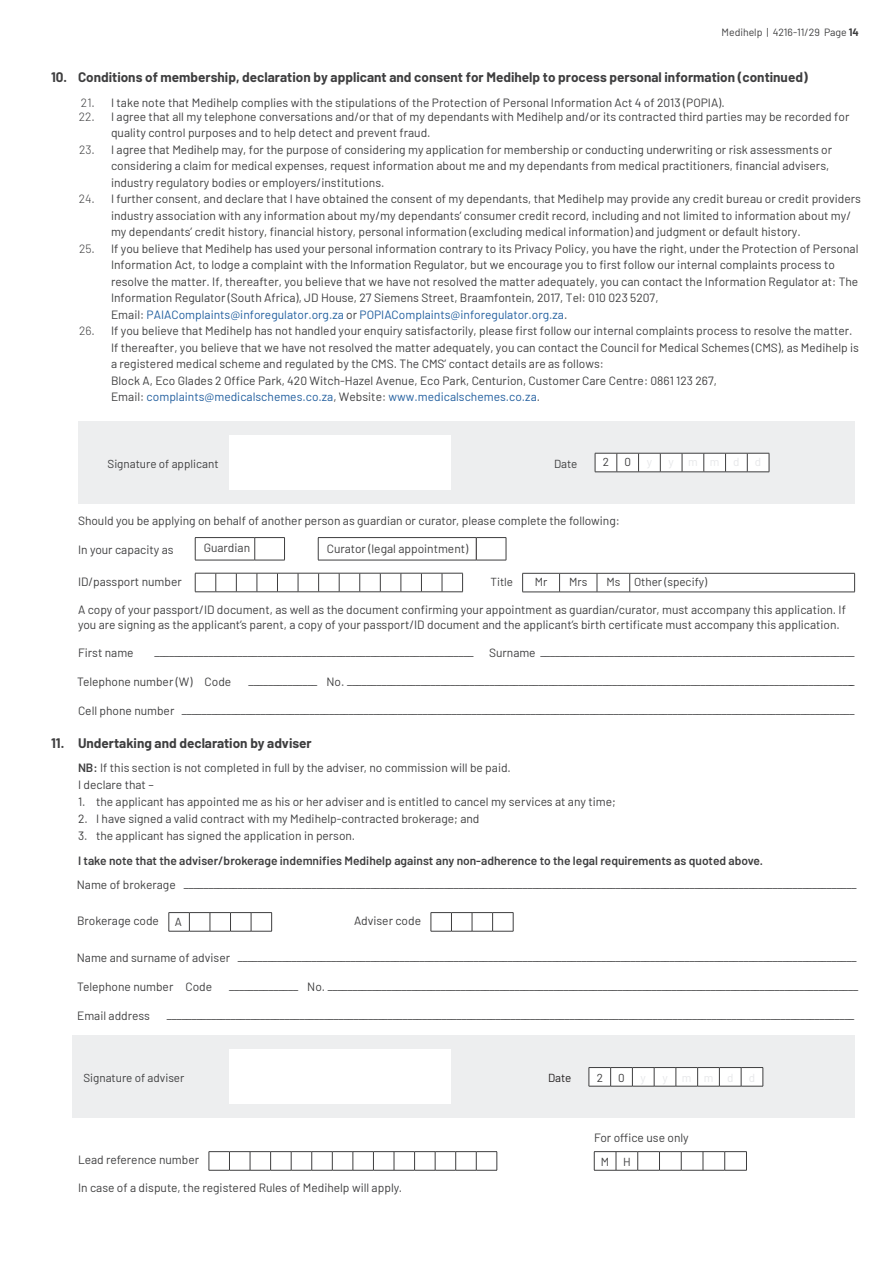
<style>
.page{position:relative;width:893px;height:1263px;background:#fff}
.page>*{position:absolute;margin:0;border:0;box-sizing:border-box;transform-origin:0 0}
.t1{font:700 13.5px "Barlow";color:#3e3e3f}
.t2{font:12px/16.5px "Barlow";color:#3e3e3f}
.t3{font:600 12px "Barlow";color:#3e3e3f}
.t4{font:11.7px "Barlow";color:#3e3e3f}
.t5{font:11.7px "Barlow";color:#231f20}
.t6{font:10.5px "Barlow";color:#3e3e3f}
.s1{font-weight:700}
.s2{font-style:inherit}
.s3{font-weight:300}
.s4{color:#215e9e}
.s5{font-weight:600}
</style>
<div class="page">
<div style="left:78px;top:421px;width:777px;height:83px;background:#edeeef"></div>
<div style="left:229px;top:435px;width:222px;height:55px;background:#fff"></div>
<svg style="left:595px;top:453px;width:175px;height:20px;background:#e5e5e5"></svg>
<hr style="left:195px;top:537px;width:60px;height:1px;background:#3e3e3f">
<svg style="left:195px;top:538px;width:1px;height:22px"></svg>
<hr style="left:255px;top:537px;width:30px;height:1px;background:#3e3e3f">
<svg style="left:254px;top:538px;width:1px;height:22px"></svg>
<svg style="left:284px;top:538px;width:1px;height:22px"></svg>
<hr style="left:195px;top:560px;width:60px;height:1px;background:#3e3e3f">
<hr style="left:255px;top:560px;width:30px;height:1px;background:#3e3e3f">
<svg style="left:476px;top:538px;width:1px;height:22px"></svg>
<hr style="left:318px;top:537px;width:158px;height:1px;background:#3e3e3f">
<svg style="left:318px;top:538px;width:1px;height:22px"></svg>
<hr style="left:476px;top:537px;width:30px;height:1px;background:#3e3e3f">
<svg style="left:506px;top:538px;width:1px;height:22px"></svg>
<hr style="left:318px;top:560px;width:158px;height:1px;background:#3e3e3f">
<hr style="left:476px;top:560px;width:30px;height:1px;background:#3e3e3f">
<svg style="left:195px;top:573px;width:268px;height:19px"></svg>
<hr style="left:522px;top:573px;width:38px;height:1px;background:#3e3e3f">
<svg style="left:522px;top:573px;width:1px;height:19px"></svg>
<hr style="left:560px;top:573px;width:37px;height:1px;background:#3e3e3f">
<svg style="left:559px;top:573px;width:1px;height:19px"></svg>
<hr style="left:597px;top:573px;width:33px;height:1px;background:#3e3e3f">
<svg style="left:597px;top:573px;width:1px;height:19px"></svg>
<hr style="left:630px;top:573px;width:225px;height:1px;background:#3e3e3f">
<svg style="left:629px;top:573px;width:1px;height:19px"></svg>
<svg style="left:854px;top:573px;width:1px;height:19px"></svg>
<hr style="left:522px;top:592px;width:38px;height:1px;background:#3e3e3f">
<hr style="left:560px;top:592px;width:37px;height:1px;background:#3e3e3f">
<hr style="left:597px;top:592px;width:33px;height:1px;background:#3e3e3f">
<hr style="left:630px;top:592px;width:225px;height:1px;background:#3e3e3f">
<svg style="left:169px;top:912px;width:103px;height:20px"></svg>
<svg style="left:431px;top:912px;width:83px;height:20px"></svg>
<div style="left:72px;top:1035px;width:783px;height:83px;background:#edeeef"></div>
<div style="left:229px;top:1050px;width:221px;height:54px;background:#fff"></div>
<svg style="left:589px;top:1067px;width:175px;height:20px;background:#e3e3e3"></svg>
<svg style="left:209px;top:1151px;width:289px;height:20px"></svg>
<svg style="left:594px;top:1151px;width:153px;height:20px"></svg>
<p class="t6" style="left:722px;top:25px;width:139px">Medihelp | 4216-11/29 Page <span class="s1">14</span></p>
<p class="t1" style="left:51px;top:67px;width:758px"><span class="s2">10.</span> Conditions of membership, declaration by applicant and consent for Medihelp to process personal information (continued)</p>
<p class="t2" style="left:81px;top:93px;width:645px"><span class="s3">21.</span> I take note that Medihelp complies with the stipulations of the Protection of Personal Information Act 4 of 2013 (POPIA).</p>
<p class="t2" style="left:111px;top:107px;width:740px;text-indent:-32px"><span class="s3">22.</span> I agree that all my telephone conversations and/or that of my dependants with Medihelp and/or its contracted third parties may be recorded for quality control purposes and to help detect and prevent fraud.</p>
<p class="t2" style="left:111px;top:140px;width:723px;text-indent:-32px"><span class="s3">23.</span> I agree that Medihelp may, for the purpose of considering my application for membership or conducting underwriting or risk assessments or considering a claim for medical expenses, request information about me and my dependants from medical practitioners, financial advisers, industry regulatory bodies or employers/institutions.</p>
<p class="t2" style="left:111px;top:190px;width:751px;text-indent:-32px"><span class="s3">24.</span> I further consent, and declare that I have obtained the consent of my dependants, that Medihelp may provide any credit bureau or credit providers industry association with any information about my/my dependants’ consumer credit record, including and not limited to information about my/ my dependants’ credit history, financial history, personal information (excluding medical information) and judgment or default history.</p>
<p class="t2" style="left:111px;top:239px;width:749px;text-indent:-32px"><span class="s3">25.</span> If you believe that Medihelp has used your personal information contrary to its Privacy Policy, you have the right, under the Protection of Personal Information Act, to lodge a complaint with the Information Regulator, but we encourage you to first follow our internal complaints process to resolve the matter. If, thereafter, you believe that we have not resolved the matter adequately, you can contact the Information Regulator at: The Information Regulator (South Africa), JD House, 27 Siemens Street, Braamfontein, 2017, Tel: 010 023 5207,<br>Email: <span class="s4">PAIAComplaints@inforegulator.org.za</span> or <span class="s4">POPIAComplaints@inforegulator.org.za</span>.</p>
<p class="t2" style="left:111px;top:322px;width:749px;text-indent:-32px"><span class="s3">26.</span> If you believe that Medihelp has not handled your enquiry satisfactorily, please first follow our internal complaints process to resolve the matter.<br>If thereafter, you believe that we have not resolved the matter adequately, you can contact the Council for Medical Schemes (CMS), as Medihelp is a registered medical scheme and regulated by the CMS. The CMS’ contact details are as follows:<br>Block A, Eco Glades 2 Office Park, 420 Witch-Hazel Avenue, Eco Park, Centurion, Customer Care Centre: 0861 123 267,<br>Email: <span class="s4">complaints@medicalschemes.co.za</span>, Website: <span class="s4">www.medicalschemes.co.za</span>.</p>
<p class="t4" style="left:108px;top:455px;width:113px">Signature of applicant</p>
<p class="t4" style="left:554px;top:455px;width:25px">Date</p>
<p class="t4" style="left:603px;top:454px;width:8px">2</p>
<p class="t4" style="left:624px;top:454px;width:8px">0</p>
<p class="t2" style="left:78px;top:512px;width:543px">Should you be applying on behalf of another person as guardian or curator, please complete the following:</p>
<p class="t2" style="left:78px;top:541px;width:97px">In your capacity as</p>
<p class="t2" style="left:204px;top:538px;width:48px">Guardian</p>
<p class="t2" style="left:327px;top:539px;width:143px">Curator (legal appointment)</p>
<p class="t2" style="left:78px;top:573px;width:105px">ID/passport number</p>
<p class="t4" style="left:491px;top:574px;width:24px">Title</p>
<p class="t4" style="left:535px;top:574px;width:14px">Mr</p>
<p class="t4" style="left:569px;top:574px;width:20px">Mrs</p>
<p class="t4" style="left:606px;top:574px;width:102px">Ms Other (specify)</p>
<p class="t2" style="left:78px;top:601px;width:769px;line-height:15px">A copy of your passport/ID document, as well as the document confirming your appointment as guardian/curator, must accompany this application. If you are signing as the applicant’s parent, a copy of your passport/ID document and the applicant’s birth certificate must accompany this application.</p>
<p class="t2" style="left:78px;top:643px;width:57px">First name</p>
<p class="t2" style="left:154px;top:643px;width:321px">_________________________________________________________________</p>
<p class="t2" style="left:489px;top:643px;width:368px">Surname ________________________________________________________________</p>
<p class="t2" style="left:77px;top:672px;width:156px">Telephone number (W) Code</p>
<p class="t2" style="left:248px;top:672px;width:608px">______________ No. ________________________________________________________________________________________________________</p>
<p class="t2" style="left:78px;top:701px;width:778px">Cell phone number _________________________________________________________________________________________________________________________________________</p>
<p class="t1" style="left:51px;top:733px;width:262px">11. Undertaking and declaration by adviser</p>
<p class="t2" style="left:78px;top:758px;width:434px;line-height:17.1px"><span class="s5">NB:</span> If this section is not completed in full by the adviser, no commission will be paid.<br>I declare that –</p>
<p class="t2" style="left:78px;top:792px;width:539px">1. the applicant has appointed me as his or her adviser and is entitled to cancel my services at any time;</p>
<p class="t2" style="left:78px;top:810px;width:403px">2. I have signed a valid contract with my Medihelp-contracted brokerage; and</p>
<p class="t2" style="left:78px;top:827px;width:279px">3. the applicant has signed the application in person.</p>
<p class="t3" style="left:78px;top:852px;width:687px">I take note that the adviser/brokerage indemnifies Medihelp against any non-adherence to the legal requirements as quoted above.</p>
<p class="t2" style="left:77px;top:875px;width:782px">Name of brokerage _________________________________________________________________________________________________________________________________________</p>
<p class="t2" style="left:77px;top:912px;width:83px">Brokerage code</p>
<p class="t4" style="left:175px;top:913px;width:9px">A</p>
<p class="t2" style="left:354px;top:912px;width:69px">Adviser code</p>
<p class="t2" style="left:77px;top:949px;width:782px">Name and surname of adviser ______________________________________________________________________________________________________________________________</p>
<p class="t2" style="left:77px;top:978px;width:137px">Telephone number Code</p>
<p class="t2" style="left:229px;top:978px;width:631px">______________ No. ____________________________________________________________________________________________________________</p>
<p class="t2" style="left:77px;top:1007px;width:74px">Email address</p>
<p class="t2" style="left:167px;top:1007px;width:690px">____________________________________________________________________________________________________________________________________________</p>
<p class="t4" style="left:83px;top:1069px;width:102px">Signature of adviser</p>
<p class="t5" style="left:548px;top:1069px;width:25px">Date</p>
<p class="t4" style="left:597px;top:1069px;width:8px">2</p>
<p class="t4" style="left:618px;top:1069px;width:8px">0</p>
<p class="t2" style="left:594px;top:1128px;width:96px">For office use only</p>
<p class="t2" style="left:78px;top:1151px;width:123px">Lead reference number</p>
<p class="t4" style="left:601px;top:1153px;width:31px">M H</p>
<p class="t2" style="left:78px;top:1179px;width:326px">In case of a dispute, the registered Rules of Medihelp will apply.</p>
</div>
